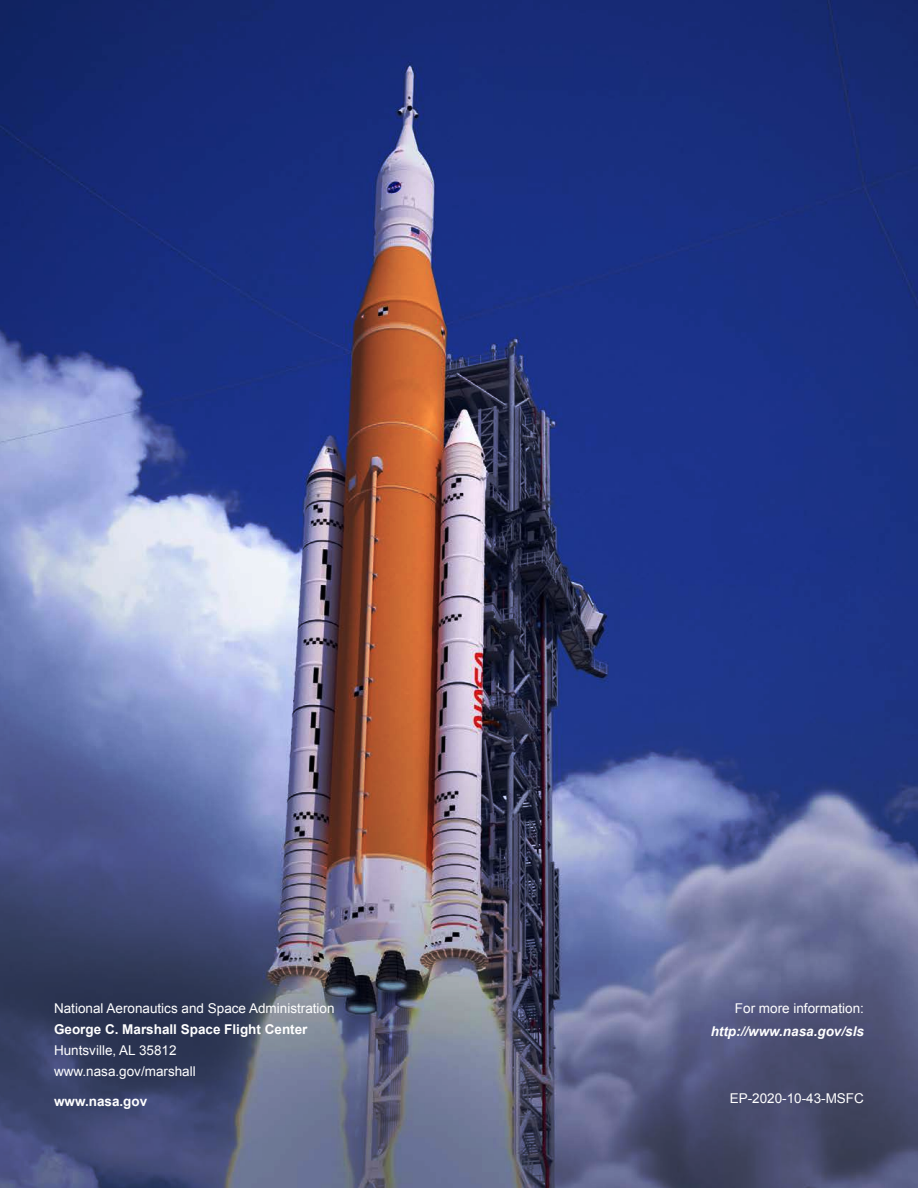
<style>
.page{position:relative;width:918px;height:1188px;background:#fff}
.page>*{position:absolute;margin:0;border:0;box-sizing:border-box;transform-origin:0 0}
.t1{font:13.5px "Arial";color:#fff}
.t2{font:700 13.5px "Arial";color:#fff}
.t3{font:italic 700 13.5px "Arial";color:#fff}
</style>
<div class="page">
<img style="left:0;top:0;width:918px;height:1188px">
<p class="t1" style="left:54px;top:1000px;width:282px">National Aeronautics and Space Administration</p>
<p class="t2" style="left:54px;top:1021px;width:255px">George C. Marshall Space Flight Center</p>
<p class="t1" style="left:54px;top:1042px;width:124px">Huntsville, AL 35812</p>
<p class="t1" style="left:54px;top:1063px;width:143px">www.nasa.gov/marshall</p>
<p class="t2" style="left:54px;top:1093px;width:95px">www.nasa.gov</p>
<p class="t1" style="left:735px;top:1000px;width:131px">For more information:</p>
<p class="t3" style="left:711px;top:1022px;width:155px">http://www.nasa.gov/sls</p>
<p class="t1" style="left:730px;top:1090px;width:136px">EP-2020-10-43-MSFC</p>
</div>
